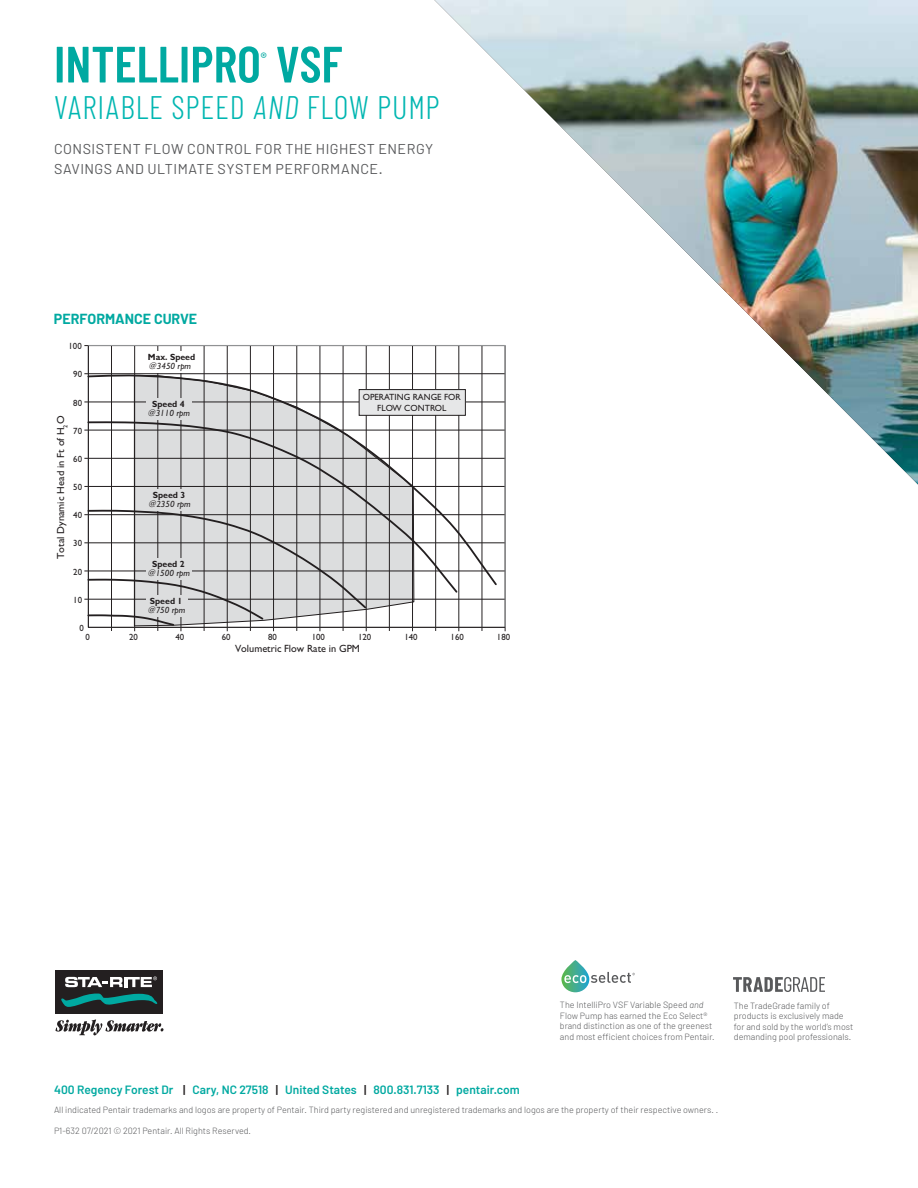
<style>
.page{position:relative;width:918px;height:1188px;background:#fff}
.page>*{position:absolute;margin:0;border:0;box-sizing:border-box;transform-origin:0 0}
.t1{font:600 51px "Barlow Condensed";color:#00a9a1}
.t2{font:300 32.55px "Barlow Condensed";letter-spacing:.025em;color:#00b6b1}
.t3{font:14.25px/19.5px "Barlow";letter-spacing:.035em;color:#58595b}
.t4{font:700 14.25px "Barlow";color:#00a9a1}
.t5{font:600 13.5px "Barlow Condensed";color:#00a9a1}
.t6{font:600 12px "Barlow";color:#00a9a1}
.t7{font:10.5px "Gill Sans Std";color:#231f20}
.t8{font:10.35px "Gill Sans Std";color:#231f20}
.t9{font:300 9px/10.5px "Barlow";color:#58595b}
.t10{font:9px/10.8px "Gill Sans Std";color:#231f20;text-align:center}
.t11{font:italic 9px/9px "Gill Sans Std";color:#231f20;text-align:center}
.t12{font:700 9px/9px "Gill Sans Std";color:#231f20}
.s1{font-style:italic}
.s2{font-family:"Univers LT Std";font-weight:400;font-style:italic}
.s3{font-weight:400;font-style:italic}
.s4{font-weight:700;font-style:normal}
.s5{font-family:"Univers LT Std"}
.s6{color:#231f20}
</style>
<div class="page">
<div style="left:56px;top:970px;width:107px;height:43px;background:#231f20"></div>
<svg style="left:65px;top:976px;width:92px;height:11px"></svg>
<svg style="left:61px;top:993px;width:97px;height:14px"></svg>
<svg style="left:56px;top:1019px;width:107px;height:16px"></svg>
<hr style="left:134px;top:346px;width:1px;height:285px;background:#231f20">
<hr style="left:181px;top:346px;width:1px;height:285px;background:#231f20">
<hr style="left:227px;top:346px;width:1px;height:285px;background:#231f20">
<hr style="left:273px;top:346px;width:1px;height:285px;background:#231f20">
<hr style="left:320px;top:346px;width:1px;height:285px;background:#231f20">
<hr style="left:366px;top:346px;width:1px;height:285px;background:#231f20">
<hr style="left:412px;top:346px;width:1px;height:285px;background:#231f20">
<hr style="left:459px;top:346px;width:1px;height:285px;background:#231f20">
<hr style="left:505px;top:346px;width:1px;height:285px;background:#231f20">
<hr style="left:84px;top:599px;width:421px;height:1px;background:#231f20">
<hr style="left:84px;top:571px;width:421px;height:1px;background:#231f20">
<hr style="left:84px;top:543px;width:421px;height:1px;background:#231f20">
<hr style="left:84px;top:514px;width:421px;height:1px;background:#231f20">
<hr style="left:84px;top:486px;width:421px;height:1px;background:#231f20">
<hr style="left:84px;top:458px;width:421px;height:1px;background:#231f20">
<hr style="left:84px;top:430px;width:421px;height:1px;background:#231f20">
<hr style="left:84px;top:402px;width:421px;height:1px;background:#231f20">
<hr style="left:84px;top:373px;width:421px;height:1px;background:#231f20">
<hr style="left:84px;top:345px;width:421px;height:1px;background:#231f20">
<hr style="left:111px;top:346px;width:1px;height:285px;background:#231f20">
<hr style="left:158px;top:346px;width:1px;height:285px;background:#231f20">
<hr style="left:204px;top:346px;width:1px;height:285px;background:#231f20">
<hr style="left:250px;top:346px;width:1px;height:285px;background:#231f20">
<hr style="left:297px;top:346px;width:1px;height:285px;background:#231f20">
<hr style="left:343px;top:346px;width:1px;height:285px;background:#231f20">
<hr style="left:389px;top:346px;width:1px;height:285px;background:#231f20">
<hr style="left:435px;top:346px;width:1px;height:285px;background:#231f20">
<hr style="left:482px;top:346px;width:1px;height:285px;background:#231f20">
<div style="left:146px;top:351px;width:50px;height:22px;background:#fff"></div>
<svg style="left:86px;top:373px;width:412px;height:254px"></svg>
<hr style="left:88px;top:346px;width:1px;height:281px;background:#231f20">
<hr style="left:88px;top:627px;width:417px;height:1px;background:#231f20">
<svg style="left:733px;top:977px;width:92px;height:15px"></svg>
<svg style="left:561px;top:960px;width:28px;height:32px"></svg>
<svg style="left:564px;top:972px;width:71px;height:11px"></svg>
<img style="left:434px;top:0;width:484px;height:484px">
<h1 class="t1" style="left:54px;top:32px;width:290px">INTELLIPRO VSF</h1>
<h3 class="t5" style="left:261px;top:48px;width:7px">®</h3>
<h2 class="t2" style="left:54px;top:87px;width:387px">VARIABLE SPEED <span class="s1">AND</span> FLOW PUMP</h2>
<h3 class="t3" style="left:54px;top:139px;width:381px">CONSISTENT FLOW CONTROL FOR THE HIGHEST ENERGY<br>SAVINGS AND ULTIMATE SYSTEM PERFORMANCE.</h3>
<h3 class="t4" style="left:54px;top:310px;width:145px">PERFORMANCE CURVE</h3>
<p class="t10" style="left:69px;top:341px;width:15px">100</p>
<p class="t10" style="left:73px;top:369px;width:10px">90</p>
<p class="t10" style="left:73px;top:397px;width:10px">80</p>
<p class="t8" style="left:55px;top:559px;width:144px;rotate:-90deg">Total Dynamic Head in Ft of H O<sub>2</sub></p>
<p class="t10" style="left:73px;top:425px;width:10px">70</p>
<p class="t10" style="left:73px;top:454px;width:10px">60</p>
<p class="t10" style="left:73px;top:482px;width:10px">50</p>
<p class="t10" style="left:73px;top:510px;width:10px">40</p>
<p class="t10" style="left:73px;top:538px;width:10px">30</p>
<p class="t10" style="left:73px;top:566px;width:10px">20</p>
<p class="t10" style="left:73px;top:594px;width:10px">10</p>
<p class="t10" style="left:80px;top:623px;width:6px">0</p>
<p class="t12" style="left:148px;top:353px;width:49px">Max. Speed <span class="s2">@</span><span class="s3">3450 rpm</span></p>
<p class="t11" style="left:147px;top:400px;width:45px"><span class="s4">Speed 4 </span><span class="s5">@</span>3110 rpm</p>
<p class="t11" style="left:147px;top:491px;width:45px"><span class="s4">Speed 3 </span><span class="s5">@</span>2350 rpm</p>
<p class="t11" style="left:147px;top:560px;width:45px"><span class="s4">Speed 2 </span><span class="s5">@</span>1500 rpm</p>
<p class="t12" style="left:147px;top:597px;width:40px;text-align:center">Speed 1 <span class="s2">@</span><span class="s3">750 rpm</span></p>
<p class="t10" style="left:363px;top:392px;width:100px">OPERATING RANGE FOR<br>FLOW CONTROL</p>
<p class="t10" style="left:86px;top:632px;width:6px">0</p>
<p class="t10" style="left:129px;top:632px;width:10px">20</p>
<p class="t10" style="left:176px;top:632px;width:10px">40</p>
<p class="t10" style="left:222px;top:632px;width:10px">60</p>
<p class="t10" style="left:268px;top:632px;width:10px">80</p>
<p class="t10" style="left:312px;top:632px;width:15px">100</p>
<p class="t10" style="left:358px;top:632px;width:15px">120</p>
<p class="t10" style="left:404px;top:632px;width:15px">140</p>
<p class="t10" style="left:451px;top:632px;width:15px">160</p>
<p class="t10" style="left:497px;top:632px;width:15px">180</p>
<p class="t7" style="left:235px;top:642px;width:126px">Volumetric Flow Rate in GPM</p>
<p class="t9" style="left:560px;top:1000px;width:156px">The IntelliPro VSF Variable Speed <span class="s1">and </span>Flow Pump has earned the Eco Select® brand distinction as one of the greenest and most efficient choices from Pentair.</p>
<p class="t9" style="left:734px;top:1000px;width:121px">The TradeGrade family of products is exclusively made for and sold by the world’s most demanding pool professionals.</p>
<h3 class="t6" style="left:54px;top:1082px;width:467px">400 Regency Forest Dr <span class="s6">|</span> Cary, NC 27518 <span class="s6">|</span> United States <span class="s6">|</span> 800.831.7133 <span class="s6">|</span> pentair.com</h3>
<p class="t9" style="left:54px;top:1104px;width:666px">All indicated Pentair trademarks and logos are property of Pentair. Third party registered and unregistered trademarks and logos are the property of their respective owners. .</p>
<p class="t9" style="left:54px;top:1125px;width:199px">P1-632 07/2021 © 2021 Pentair. All Rights Reserved.</p>
</div>
